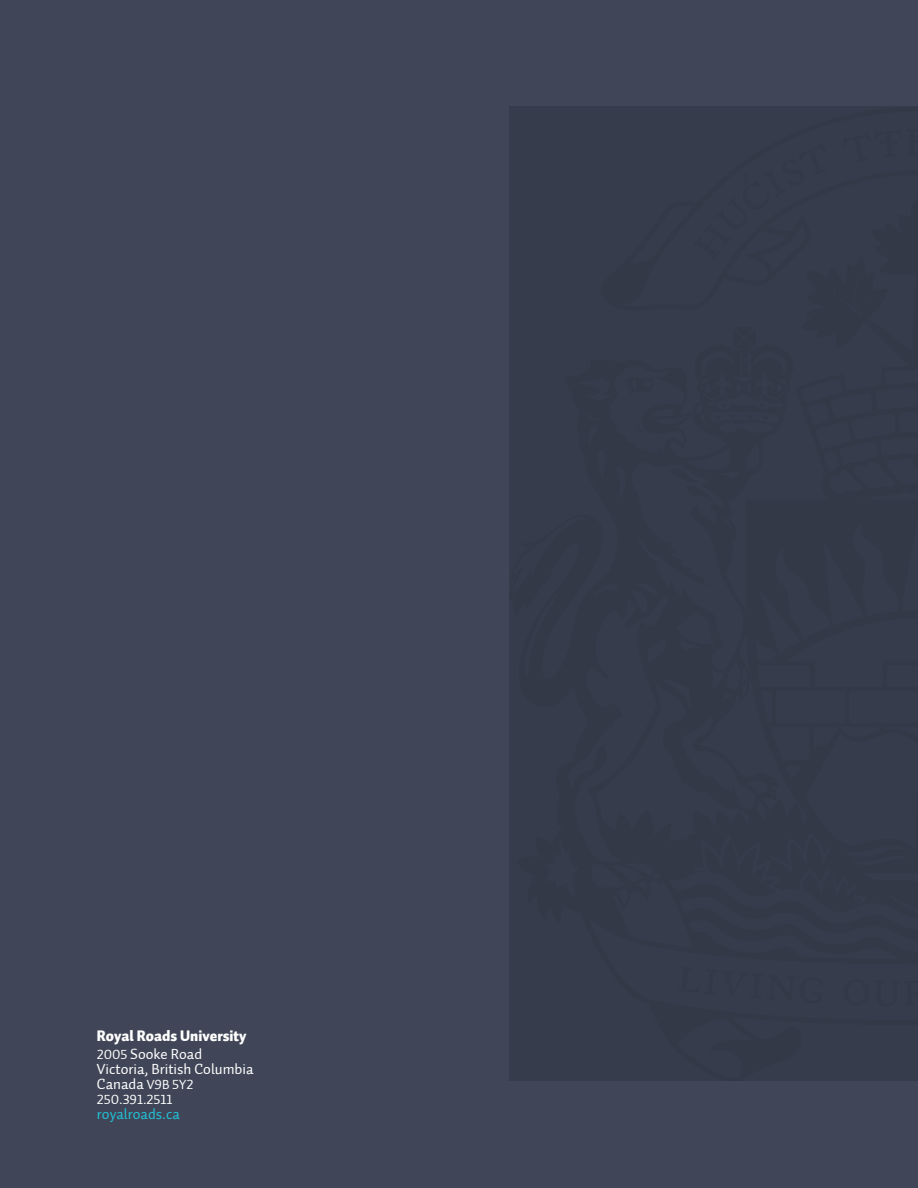
<style>
.page{position:relative;width:918px;height:1188px;background:#404657}
.page>*{position:absolute;margin:0;border:0;box-sizing:border-box;transform-origin:0 0}
.t1{font:15px/15px "Auto 1 Regular LF";color:#fff}
.t2{font:900 15px "Auto 1";color:#fff}
.t3{font:15px "Auto 1 Regular LF";color:#23c0d7}
.t4{font:13.5px "Auto 1 Regular LF";color:#fff}
.s1{font-size:13.5px}
</style>
<div class="page">
<div style="left:598px;top:107px;width:320px;height:91px;background:#363c4b"></div>
<div style="left:693px;top:144px;width:133px;height:54px;background:#363c4b"></div>
<div style="left:844px;top:129px;width:74px;height:34px;background:#363c4b"></div>
<div style="left:509px;top:198px;width:409px;height:882px;background:#363c4b"></div>
<p class="t2" style="left:97px;top:1025px;width:151px">Royal Roads University</p>
<p class="t1" style="left:97px;top:1047px;width:158px"><span class="s1">2005</span> Sooke Road<br>Victoria, British Columbia<br>Canada <span class="s1">V9B 5Y2</span></p>
<p class="t4" style="left:97px;top:1091px;width:77px">250.391.2511</p>
<p class="t3" style="left:97px;top:1105px;width:85px">royalroads.ca</p>
</div>
